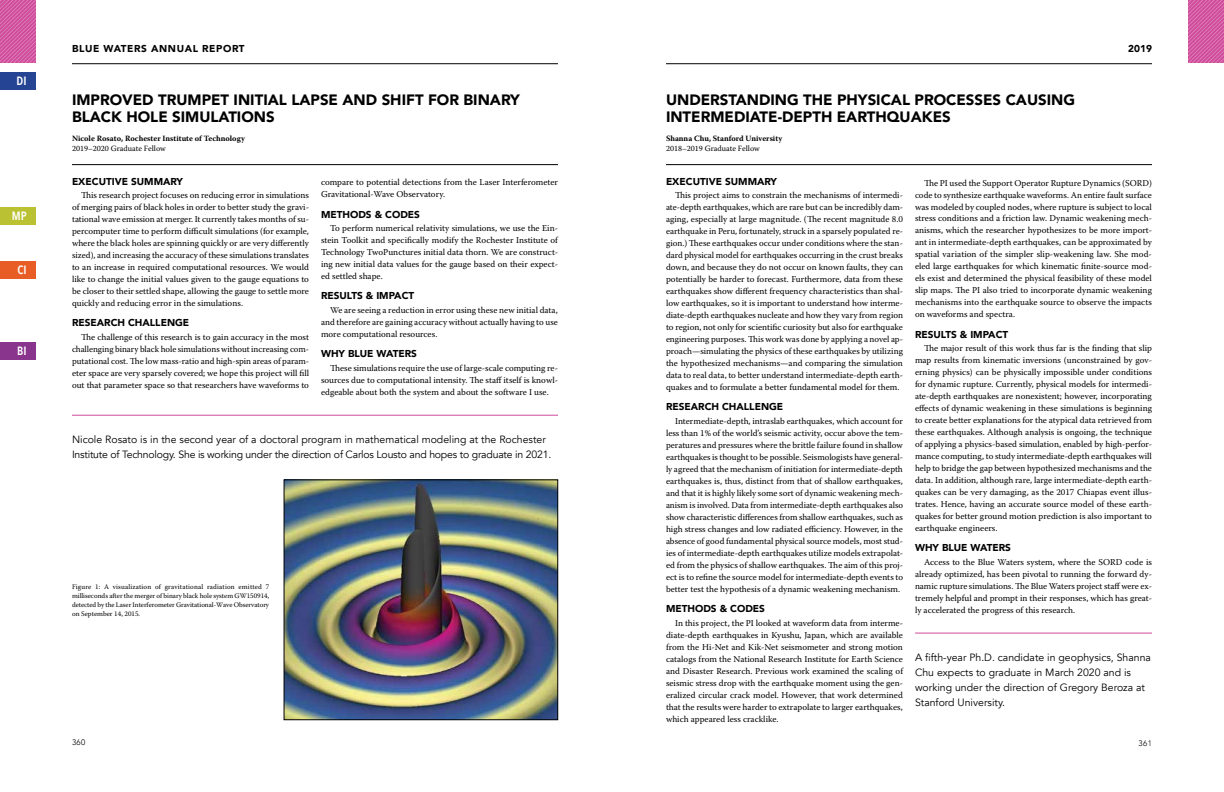
<style>
.page{position:relative;width:1224px;height:792px;background:#fff}
.page>*{position:absolute;margin:0;border:0;box-sizing:border-box;transform-origin:0 0}
.t1{font:900 15px/17px "Avenir";color:#000}
.t2{font:600 12px "Avenir Next Condensed";color:#fff}
.t3{font:10.5px/15px "Avenir";letter-spacing:-.02em;color:#000}
.t4{font:10.5px/15px "Avenir";color:#000}
.t5{font:900 10px "Avenir";color:#000}
.t6{font:900 10px "Avenir";letter-spacing:.06em;color:#000}
.t7{font:9px/12px "Warnock Pro";color:#000;text-align:justify}
.t8{font:700 8px "Warnock Pro";color:#000}
.t9{font:8px "Warnock Pro";color:#000}
.t10{font:300 8px "Avenir";letter-spacing:.06em;color:#000}
.t11{font:7px/9px "Warnock Pro";letter-spacing:-.005em;color:#000;text-align:justify}
</style>
<div class="page">
<img style="left:1188px;top:0;width:36px;height:63px">
<hr style="left:72px;top:415px;width:486px;height:1px;background:#d04b9b">
<img style="left:0;top:0;width:36px;height:63px">
<hr style="left:72px;top:164px;width:486px;height:1px;background:#000">
<img style="left:286px;top:482px;width:270px;height:236px">
<div style="left:284px;top:480px;width:274px;height:240px;border:1px solid #000"></div>
<div style="left:0;top:72px;width:36px;height:18px;background:#264494"></div>
<div style="left:0;top:207px;width:36px;height:18px;background:#bac233"></div>
<div style="left:0;top:261px;width:36px;height:18px;background:#e85c26"></div>
<div style="left:0;top:342px;width:36px;height:18px;background:#89348d"></div>
<hr style="left:666px;top:164px;width:486px;height:1px;background:#000">
<hr style="left:915px;top:633px;width:237px;height:1px;background:#d04b9b">
<hr style="left:666px;top:63px;width:486px;height:1px;background:#000">
<hr style="left:72px;top:63px;width:486px;height:1px;background:#000">
<h2 class="t2" style="left:17px;top:71px;width:11px">DI</h2>
<h2 class="t2" style="left:12px;top:206px;width:16px">MP</h2>
<h2 class="t2" style="left:17px;top:260px;width:11px">CI</h2>
<h2 class="t2" style="left:17px;top:341px;width:11px">BI</h2>
<p class="t6" style="left:72px;top:40px;width:174px">BLUE WATERS ANNUAL REPORT</p>
<p class="t5" style="left:1128px;top:40px;width:25px">2019</p>
<h1 class="t1" style="left:72px;top:91px;width:449px">IMPROVED TRUMPET INITIAL LAPSE AND SHIFT FOR BINARY<br>BLACK HOLE SIMULATIONS</h1>
<p class="t8" style="left:72px;top:134px;width:174px">Nicole Rosato, Rochester Institute of Technology</p>
<p class="t9" style="left:72px;top:144px;width:95px">2019–2020 Graduate Fellow</p>
<p class="t5" style="left:72px;top:172px;width:113px">EXECUTIVE SUMMARY</p>
<p class="t7" style="left:72px;top:189px;width:239px;text-indent:9px">This research project focuses on reducing error in simulations of merging pairs of black holes in order to better study the gravi&shy;tational wave emission at merger. It currently takes months of su&shy;percomputer time to perform difficult simulations (for example, where the black holes are spinning quickly or are very differently sized), and increasing the accuracy of these simulations translates to an increase in required computational resources. We would like to change the initial values given to the gauge equations to be closer to their settled shape, allowing the gauge to settle more quickly and reducing error in the simulations.</p>
<p class="t5" style="left:72px;top:314px;width:119px">RESEARCH CHALLENGE</p>
<p class="t7" style="left:72px;top:331px;width:239px;text-indent:9px">The challenge of this research is to gain accuracy in the most challenging binary black hole simulations without increasing com&shy;putational cost. The low mass-ratio and high-spin areas of param&shy;eter space are very sparsely covered; we hope this project will fill out that parameter space so that researchers have waveforms to</p>
<p class="t7" style="left:321px;top:176px;width:239px">compare to potential detections from the Laser Interferometer<br>Gravitational-Wave Observatory.</p>
<p class="t5" style="left:321px;top:205px;width:101px">METHODS &amp; CODES</p>
<p class="t7" style="left:321px;top:222px;width:239px;text-indent:9px">To perform numerical relativity simulations, we use the Ein&shy;stein Toolkit and specifically modify the Rochester Institute of Technology TwoPunctures initial data thorn. We are construct&shy;ing new initial data values for the gauge based on their expect&shy;ed settled shape.</p>
<p class="t5" style="left:321px;top:287px;width:95px">RESULTS &amp; IMPACT</p>
<p class="t7" style="left:321px;top:304px;width:239px;text-indent:9px">We are seeing a reduction in error using these new initial data, and therefore are gaining accuracy without actually having to use more computational resources.</p>
<p class="t5" style="left:321px;top:345px;width:98px">WHY BLUE WATERS</p>
<p class="t7" style="left:321px;top:362px;width:239px;text-indent:9px">These simulations require the use of large-scale computing re&shy;sources due to computational intensity. The staff itself is knowl&shy;edgeable about both the system and about the software I use.</p>
<p class="t3" style="left:72px;top:432px;width:481px">Nicole Rosato is in the second year of a doctoral program in mathematical modeling at the Rochester<br>Institute of Technology. She is working under the direction of Carlos Lousto and hopes to graduate in 2021.</p>
<p class="t11" style="left:72px;top:582px;width:199px">Figure 1: A visualization of gravitational radiation emitted 7 milliseconds after the merger of binary black hole system GW150914, detected by the Laser Interferometer Gravitational-Wave Observatory on September 14, 2015.</p>
<h1 class="t1" style="left:666px;top:91px;width:411px">UNDERSTANDING THE PHYSICAL PROCESSES CAUSING<br>INTERMEDIATE-DEPTH EARTHQUAKES</h1>
<p class="t8" style="left:666px;top:134px;width:118px">Shanna Chu, Stanford University</p>
<p class="t9" style="left:666px;top:144px;width:95px">2018–2019 Graduate Fellow</p>
<p class="t5" style="left:666px;top:172px;width:113px">EXECUTIVE SUMMARY</p>
<p class="t7" style="left:666px;top:189px;width:239px;text-indent:9px">This project aims to constrain the mechanisms of intermedi&shy;ate-depth earthquakes, which are rare but can be incredibly dam&shy;aging, especially at large magnitude. (The recent magnitude 8.0 earthquake in Peru, fortunately, struck in a sparsely populated re&shy;gion.) These earthquakes occur under conditions where the stan&shy;dard physical model for earthquakes occurring in the crust breaks down, and because they do not occur on known faults, they can potentially be harder to forecast. Furthermore, data from these earthquakes show different frequency characteristics than shal&shy;low earthquakes, so it is important to understand how interme&shy;diate-depth earthquakes nucleate and how they vary from region to region, not only for scientific curiosity but also for earthquake engineering purposes. This work was done by applying a novel ap&shy;proach—simulating the physics of these earthquakes by utilizing the hypothesized mechanisms—and comparing the simulation data to real data, to better understand intermediate-depth earth&shy;quakes and to formulate a better fundamental model for them.</p>
<p class="t5" style="left:666px;top:398px;width:119px">RESEARCH CHALLENGE</p>
<p class="t7" style="left:666px;top:415px;width:239px;text-indent:9px">Intermediate-depth, intraslab earthquakes, which account for less than 1% of the world’s seismic activity, occur above the tem&shy;peratures and pressures where the brittle failure found in shallow earthquakes is thought to be possible. Seismologists have general&shy;ly agreed that the mechanism of initiation for intermediate-depth earthquakes is, thus, distinct from that of shallow earthquakes, and that it is highly likely some sort of dynamic weakening mech&shy;anism is involved. Data from intermediate-depth earthquakes also show characteristic differences from shallow earthquakes, such as high stress changes and low radiated efficiency. However, in the absence of good fundamental physical source models, most stud&shy;ies of intermediate-depth earthquakes utilize models extrapolat&shy;ed from the physics of shallow earthquakes. The aim of this proj&shy;ect is to refine the source model for intermediate-depth events to better test the hypothesis of a dynamic weakening mechanism.</p>
<p class="t5" style="left:666px;top:600px;width:101px">METHODS &amp; CODES</p>
<p class="t7" style="left:666px;top:617px;width:239px;text-indent:9px">In this project, the PI looked at waveform data from interme&shy;diate-depth earthquakes in Kyushu, Japan, which are available from the Hi-Net and Kik-Net seismometer and strong motion catalogs from the National Research Institute for Earth Science and Disaster Research. Previous work examined the scaling of seismic stress drop with the earthquake moment using the gen&shy;eralized circular crack model. However, that work determined that the results were harder to extrapolate to larger earthquakes, which appeared less cracklike.</p>
<p class="t7" style="left:915px;top:176px;width:239px;text-indent:9px">The PI used the Support Operator Rupture Dynamics (SORD) code to synthesize earthquake waveforms. An entire fault surface was modeled by coupled nodes, where rupture is subject to local stress conditions and a friction law. Dynamic weakening mech&shy;anisms, which the researcher hypothesizes to be more import&shy;ant in intermediate-depth earthquakes, can be approximated by spatial variation of the simpler slip-weakening law. She mod&shy;eled large earthquakes for which kinematic finite-source mod&shy;els exist and determined the physical feasibility of these model slip maps. The PI also tried to incorporate dynamic weakening mechanisms into the earthquake source to observe the impacts on waveforms and spectra.</p>
<p class="t5" style="left:915px;top:325px;width:95px">RESULTS &amp; IMPACT</p>
<p class="t7" style="left:915px;top:342px;width:239px;text-indent:9px">The major result of this work thus far is the finding that slip map results from kinematic inversions (unconstrained by gov&shy;erning physics) can be physically impossible under conditions for dynamic rupture. Currently, physical models for intermedi&shy;ate-depth earthquakes are nonexistent; however, incorporating effects of dynamic weakening in these simulations is beginning to create better explanations for the atypical data retrieved from these earthquakes. Although analysis is ongoing, the technique of applying a physics-based simulation, enabled by high-perfor&shy;mance computing, to study intermediate-depth earthquakes will help to bridge the gap between hypothesized mechanisms and the data. In addition, although rare, large intermediate-depth earth&shy;quakes can be very damaging, as the 2017 Chiapas event illus&shy;trates. Hence, having an accurate source model of these earth&shy;quakes for better ground motion prediction is also important to earthquake engineers.</p>
<p class="t5" style="left:915px;top:539px;width:98px">WHY BLUE WATERS</p>
<p class="t7" style="left:915px;top:556px;width:239px;text-indent:9px">Access to the Blue Waters system, where the SORD code is already optimized, has been pivotal to running the forward dy&shy;namic rupture simulations. The Blue Waters project staff were ex&shy;tremely helpful and prompt in their responses, which has great&shy;ly accelerated the progress of this research.</p>
<p class="t4" style="left:915px;top:650px;width:237px">A fifth-year Ph.D. candidate in geophysics, Shanna Chu expects to graduate in March 2020 and is working under the direction of Gregory Beroza at Stanford University.</p>
<p class="t10" style="left:72px;top:738px;width:15px">360</p>
<p class="t10" style="left:1139px;top:738px;width:15px">361</p>
</div>
